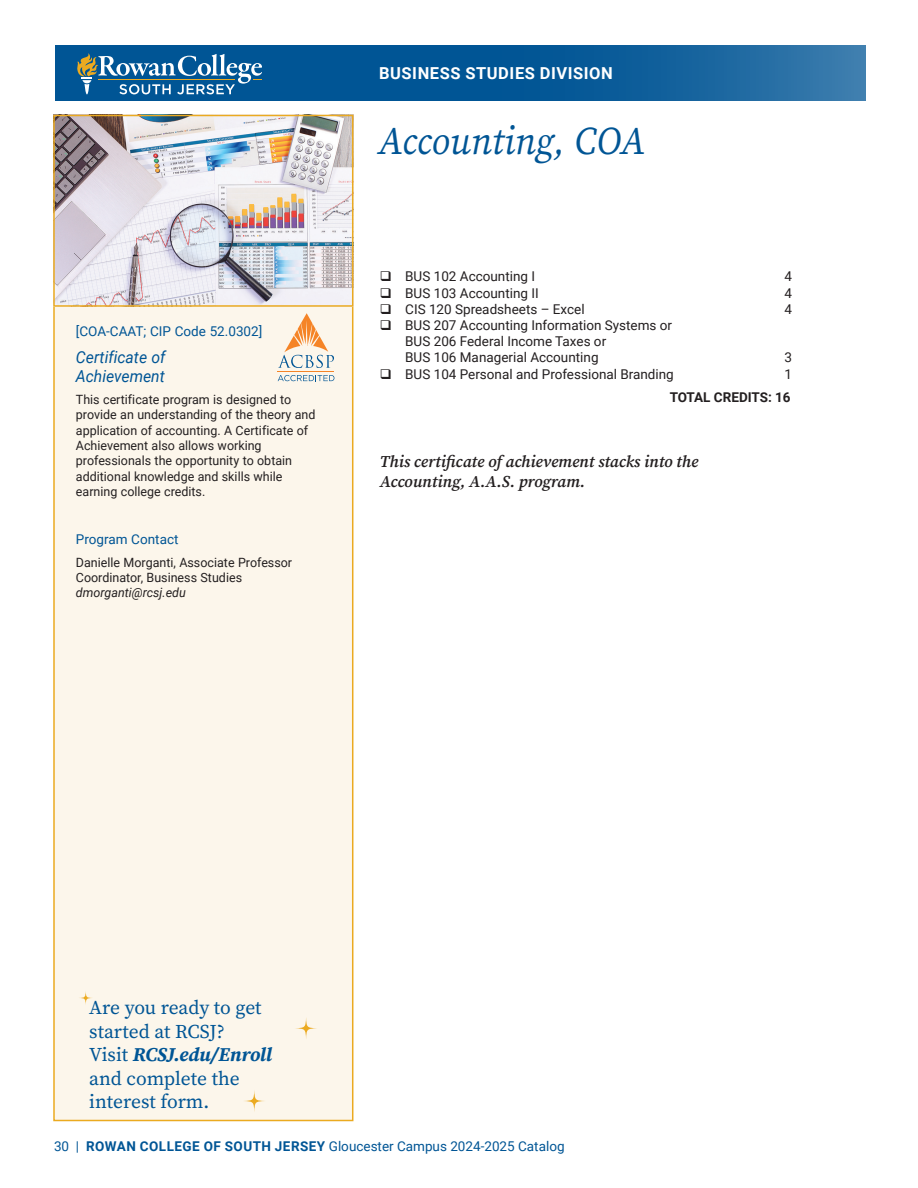
<style>
.page{position:relative;width:918px;height:1188px;background:#fff}
.page>*{position:absolute;margin:0;border:0;box-sizing:border-box;transform-origin:0 0}
.L3__ProgramHeadline{font:italic 39px "Source Serif Pro";color:#005595;scale:.95 1}
.t1{font:19.5px/23.4px "Source Serif Pro";color:#005595}
._3b__courses{font:italic 600 16.5px/19.8px "Source Serif Pro";color:#231f20}
._4b__Degree_Subhead{font:italic 16.5px/19.5px "Roboto";color:#005595;scale:.95 1}
.t2{font:700 16.5px "Roboto";letter-spacing:.035em;color:#fff}
._3b__courses-2{font:13.5px/16.2px "Roboto";color:#231f20}
._4c__Program_Learning_Outcomes{font:13.5px "Roboto";color:#005595}
.Total_Credits{font:700 13.5px "Roboto";color:#231f20}
.Catalog_text_8_5{font:12.75px/15.3px "Roboto";color:#231f20}
.Catalog_text_8_5-2{font:italic 12.75px "Roboto";color:#231f20}
.s1{font-weight:700;font-style:italic}
.s2{font-weight:700}
</style>
<div class="page">
<svg style="left:55px;top:45px;width:811px;height:56px;background:#0d5d9a"></svg>
<svg style="left:77px;top:53px;width:185px;height:41px;background:#417ca5"></svg>
<div style="left:53px;top:115px;width:300px;height:1006px;background:#fcf6eb;border:2px solid #ebaa20"></div>
<svg style="left:243px;top:1090px;width:23px;height:22px"></svg>
<svg style="left:295px;top:1017px;width:22px;height:22px"></svg>
<svg style="left:79px;top:991px;width:14px;height:14px"></svg>
<img style="left:56px;top:118px;width:294px;height:186px">
<div style="left:53px;top:115px;width:300px;height:192px;border:2px solid #ebaa20"></div>
<hr style="left:278px;top:371px;width:56px;height:1px;background:#f58427">
<svg style="left:278px;top:313px;width:56px;height:55px"></svg>
<svg style="left:278px;top:375px;width:56px;height:6px"></svg>
<p class="t2" style="left:379px;top:62px;width:235px">BUSINESS STUDIES DIVISION</p>
<p class="_4c__Program_Learning_Outcomes" style="left:76px;top:322px;width:188px">[COA-CAAT; CIP Code 52.0302]</p>
<p class="_4b__Degree_Subhead" style="left:76px;top:346px;width:96px">Certificate of<br>Achievement</p>
<p class="Catalog_text_8_5" style="left:76px;top:391px;width:241px">This certificate program is designed to provide an understanding of the theory and application of accounting. A Certificate of Achievement also allows working professionals the opportunity to obtain additional knowledge and skills while earning college credits.</p>
<p class="_4c__Program_Learning_Outcomes" style="left:76px;top:530px;width:104px">Program Contact</p>
<p class="Catalog_text_8_5" style="left:76px;top:554px;width:218px">Danielle Morganti, Associate Professor</p>
<p class="Catalog_text_8_5" style="left:76px;top:569px;width:168px">Coordinator, Business Studies</p>
<p class="Catalog_text_8_5-2" style="left:76px;top:584px;width:111px">dmorganti@rcsj.edu</p>
<p class="L3__ProgramHeadline" style="left:378px;top:114px;width:283px">Accounting, COA</p>
<p class="_3b__courses-2" style="left:380px;top:268px;width:157px">❑ BUS 102 Accounting I</p>
<p class="_3b__courses-2" style="left:785px;top:268px;width:9px">4</p>
<p class="_3b__courses-2" style="left:380px;top:284px;width:161px">❑ BUS 103 Accounting II</p>
<p class="_3b__courses-2" style="left:785px;top:284px;width:9px">4</p>
<p class="_3b__courses-2" style="left:380px;top:300px;width:206px">❑ CIS 120 Spreadsheets – Excel</p>
<p class="_3b__courses-2" style="left:785px;top:300px;width:9px">4</p>
<p class="_3b__courses-2" style="left:405px;top:317px;width:268px;text-indent:-26px">❑ BUS 207 Accounting Information Systems or<br>BUS 206 Federal Income Taxes or<br>BUS 106 Managerial Accounting</p>
<p class="_3b__courses-2" style="left:785px;top:349px;width:9px">3</p>
<p class="_3b__courses-2" style="left:380px;top:365px;width:296px">❑ BUS 104 Personal and Professional Branding</p>
<p class="_3b__courses-2" style="left:785px;top:365px;width:9px">1</p>
<p class="Total_Credits" style="left:670px;top:387px;width:123px">TOTAL CREDITS: 16</p>
<p class="_3b__courses" style="left:380px;top:452px;width:320px">This certificate of achievement stacks into the<br>Accounting, A.A.S. program.</p>
<h2 class="t1" style="left:89px;top:996px;width:184px">Are you ready to get started at RCSJ?<br>Visit <span class="s1">RCSJ.edu/Enroll </span>and complete the interest form.</h2>
<p class="_4c__Program_Learning_Outcomes" style="left:54px;top:1137px;width:512px">30 | <span class="s2">ROWAN COLLEGE OF SOUTH JERSEY</span> Gloucester Campus 2024-2025 Catalog</p>
</div>
